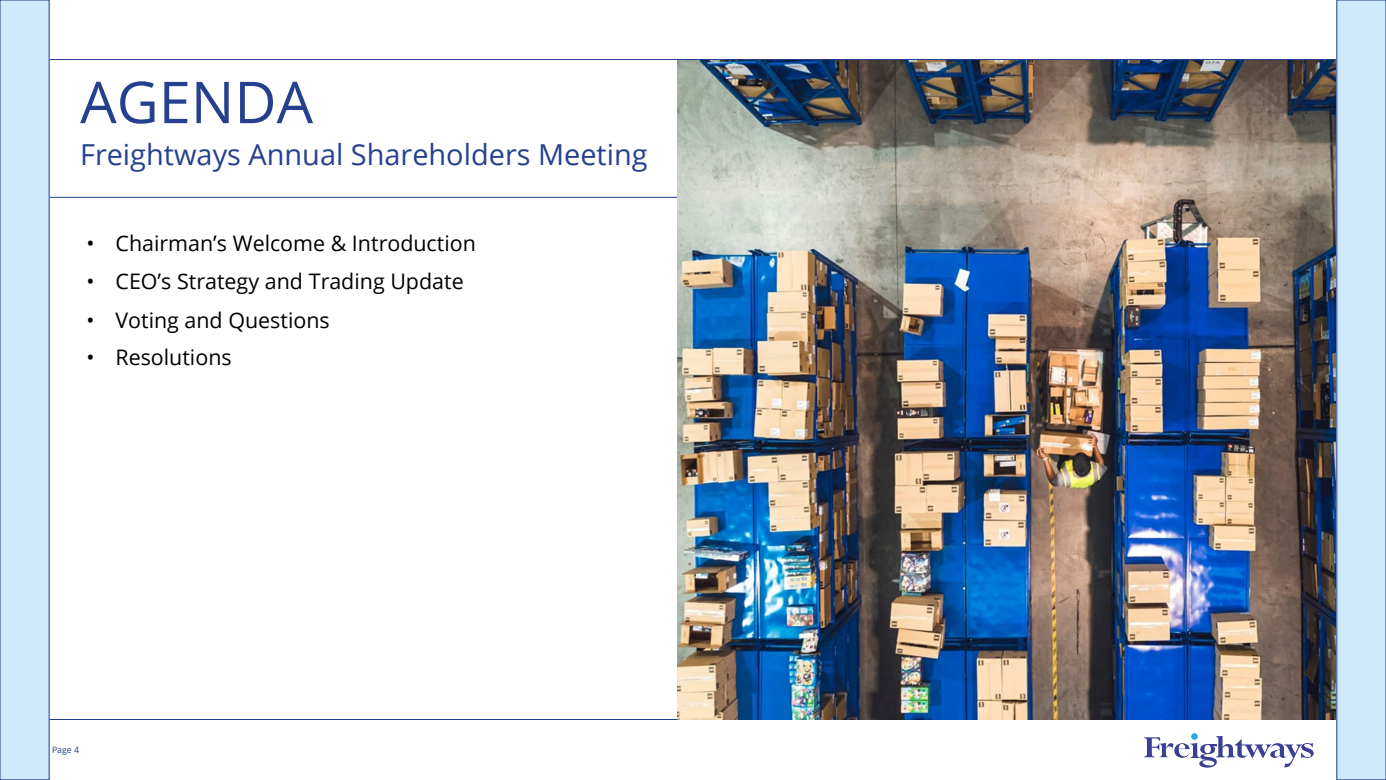
<style>
.page{position:relative;width:1386px;height:780px;background:#fff}
.page>*{position:absolute;margin:0;border:0;box-sizing:border-box;transform-origin:0 0}
.t1{font:57.75px "Open Sans";color:#25408f}
.t2{font:28.88px "Open Sans";color:#25408f}
.t3{font:21.44px "Open Sans";color:#000}
.t4{font:8.75px "Open Sans";color:#25408f}
</style>
<div class="page">
<hr style="left:49px;top:60px;width:1287px;height:1px;background:#25408f">
<hr style="left:49px;top:719px;width:1287px;height:1px;background:#25408f">
<svg style="left:1144px;top:737px;width:16px;height:20px"></svg>
<img style="left:1159px;top:743px;width:31px;height:14px">
<img style="left:1271px;top:743px;width:13px;height:14px">
<svg style="left:1284px;top:744px;width:17px;height:23px"></svg>
<img style="left:1301px;top:743px;width:11px;height:14px">
<svg style="left:1190px;top:733px;width:81px;height:34px"></svg>
<hr style="left:49px;top:197px;width:784px;height:1px;background:#25408f">
<img style="left:677px;top:60px;width:659px;height:659px">
<div style="left:0;top:0;width:49px;height:779px;background:#cfeafa"></div>
<div style="left:1336px;top:0;width:49px;height:779px;background:#cfeafa"></div>
<div style="left:1336px;top:0;width:49px;height:779px;border:1px solid #25408f"></div>
<h2 class="t1" style="left:80px;top:63px;width:234px">AGENDA</h2>
<h2 class="t2" style="left:80px;top:135px;width:569px">Freightways Annual Shareholders Meeting</h2>
<p class="t3" style="left:87px;top:229px;width:391px">• Chairman’s Welcome &amp; Introduction</p>
<p class="t3" style="left:87px;top:267px;width:378px">• CEO’s Strategy and Trading Update</p>
<p class="t3" style="left:87px;top:305px;width:245px">• Voting and Questions</p>
<p class="t3" style="left:87px;top:343px;width:147px">• Resolutions</p>
<p class="t4" style="left:52px;top:743px;width:29px">Page 4</p>
</div>
